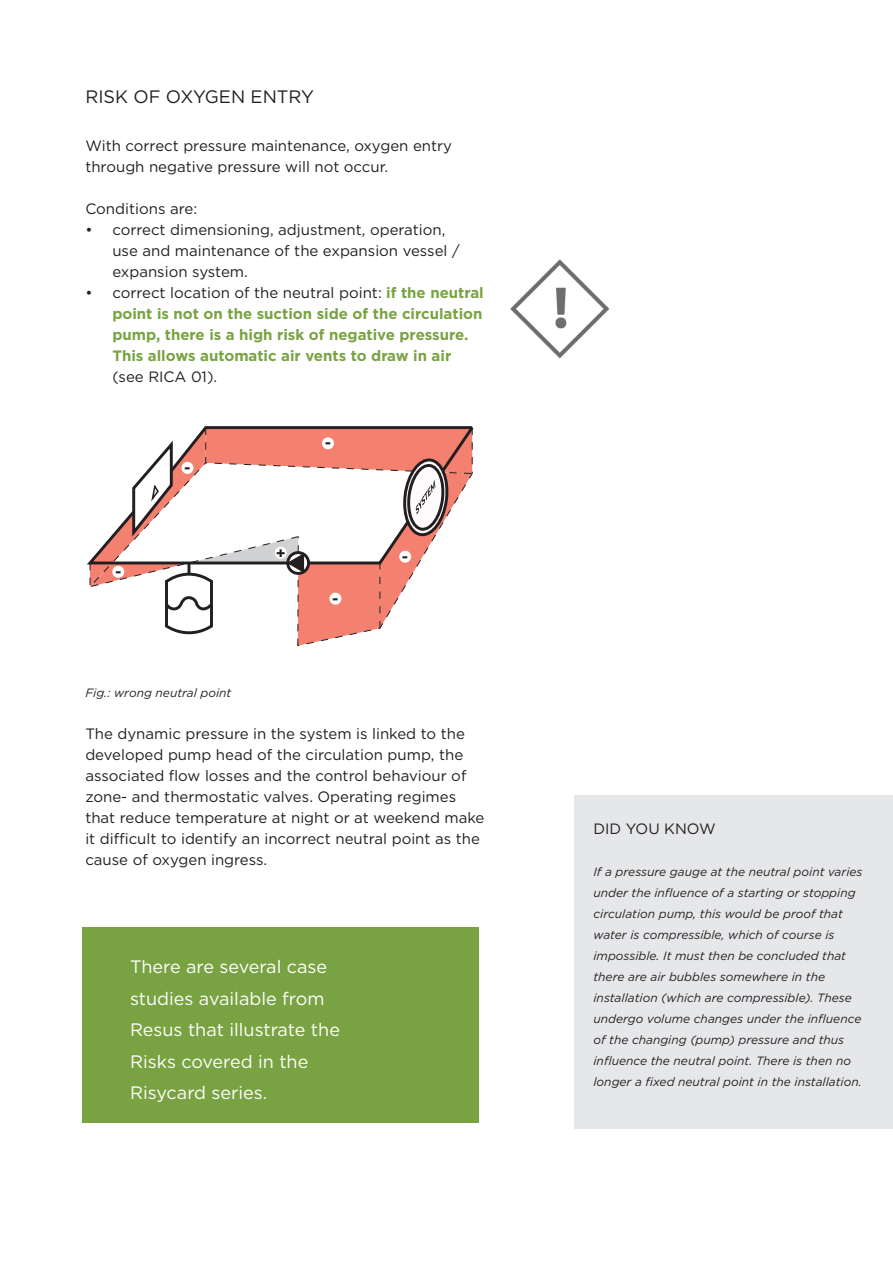
<style>
.page{position:relative;width:893px;height:1263px;background:#fff}
.page>*{position:absolute;margin:0;border:0;box-sizing:border-box;transform-origin:0 0}
.t1{font:700 32.7px "Myriad Pro";color:#65696b}
.t2{font:18px/31.5px "Gotham";color:#fff}
.t3{font:18px "Gotham";color:#231f20}
.t4{font:700 16.65px "Montserrat";color:#231f20}
.t5{font:15px/21px "Gotham";color:#231f20}
.t6{font:700 15px/21px "Gotham";color:#79a342}
.t7{font:italic 12px/21px "Gotham";color:#231f20}
.s1{font-weight:400;color:#231f20}
</style>
<div class="page">
<div style="left:574px;top:795px;width:319px;height:333px;background:#e6e7e9"></div>
<img style="left:510px;top:259px;width:100px;height:100px">
<svg style="left:87px;top:426px;width:387px;height:220px"></svg>
<div style="left:82px;top:927px;width:396px;height:195px;background:#79a342"></div>
<p class="t3" style="left:85px;top:85px;width:230px">RISK OF OXYGEN ENTRY</p>
<p class="t5" style="left:85px;top:135px;width:368px">With correct pressure maintenance, oxygen entry through negative pressure will not occur.</p>
<p class="t5" style="left:85px;top:198px;width:113px">Conditions are:</p>
<p class="t5" style="left:112px;top:219px;width:349px;text-indent:-27px">• correct dimensioning, adjustment, operation, use and maintenance of the expansion vessel / expansion system.</p>
<p class="t6" style="left:112px;top:282px;width:373px;text-indent:-27px"><span class="s1">• correct location of the neutral point:</span> if the neutral point is not on the suction side of the circulation pump, there is a high risk of negative pressure.<br>This allows automatic air vents to draw in air <span class="s1">(see RICA 01).</span></p>
<p class="t4" style="left:115px;top:559px;width:8px">-</p>
<p class="t4" style="left:184px;top:455px;width:8px">-</p>
<p class="t4" style="left:325px;top:430px;width:8px">-</p>
<p class="t4" style="left:276px;top:541px;width:11px">+</p>
<p class="t4" style="left:332px;top:586px;width:8px">-</p>
<p class="t4" style="left:402px;top:544px;width:8px">-</p>
<p class="t7" style="left:85px;top:682px;width:148px">Fig.: wrong neutral point</p>
<p class="t5" style="left:85px;top:723px;width:401px">The dynamic pressure in the system is linked to the developed pump head of the circulation pump, the associated flow losses and the control behaviour of zone- and thermostatic valves. Operating regimes that reduce temperature at night or at weekend make it difficult to identify an incorrect neutral point as the cause of oxygen ingress.</p>
<p class="t1" style="left:471px;top:786px;width:10px">!</p>
<p class="t2" style="left:130px;top:950px;width:211px">There are several case studies available from<br>Resus that illustrate the<br>Risks covered in the<br>Risycard series.</p>
<p class="t5" style="left:593px;top:818px;width:124px">DID YOU KNOW</p>
<p class="t7" style="left:593px;top:861px;width:271px">If a pressure gauge at the neutral point varies under the influence of a starting or stopping circulation pump, this would be proof that water is compressible, which of course is impossible. It must then be concluded that there are air bubbles somewhere in the installation (which are compressible). These undergo volume changes under the influence of the changing (pump) pressure and thus influence the neutral point. There is then no longer a fixed neutral point in the installation.</p>
</div>
